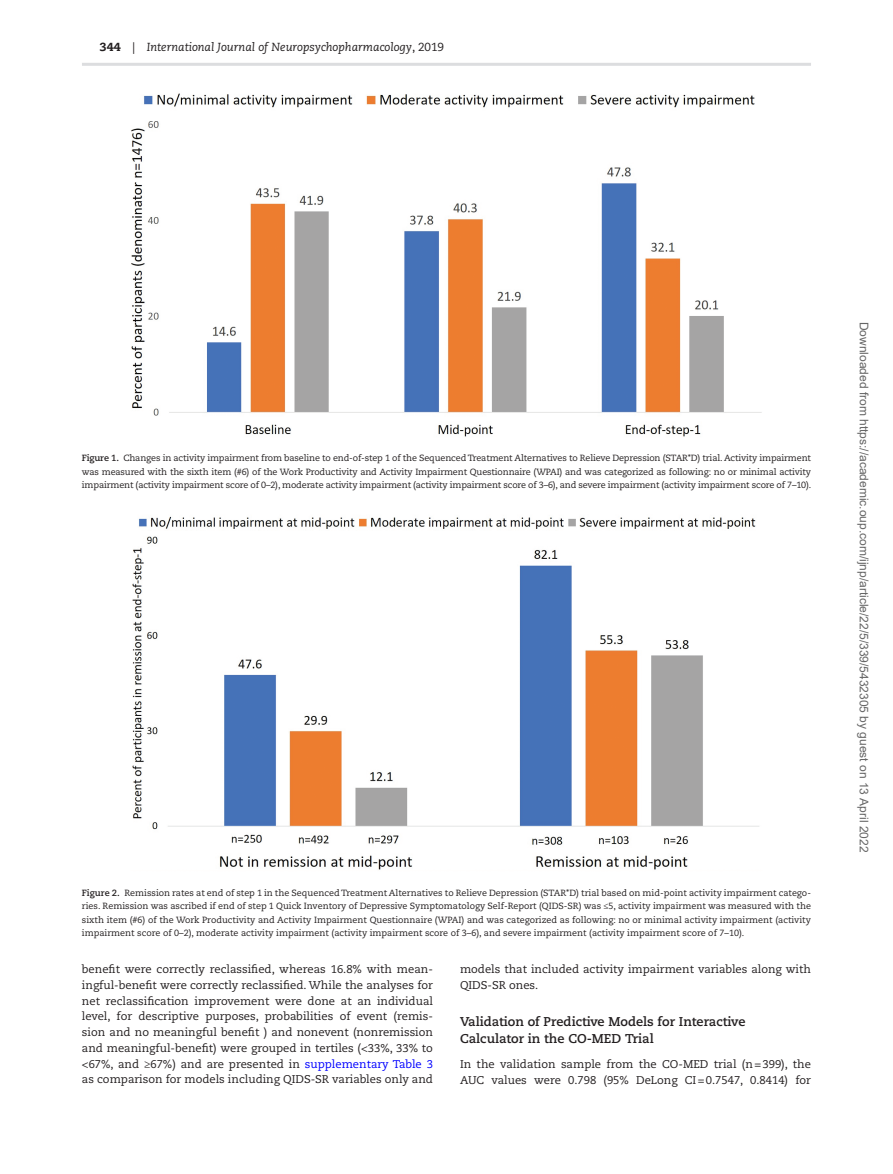
<style>
.page{position:relative;width:893px;height:1174px;background:#fff}
.page>*{position:absolute;margin:0;border:0;box-sizing:border-box;transform-origin:0 0}
.t1{font:700 12.75px/16.5px "Caecilia LT Std";color:#231f20}
.t2{font:12px "Arial";color:#666}
.t3{font:italic 11.7px "Caecilia LT Std";color:#231f20}
.t4{font:11.25px/15.8px "Caecilia LT Std";color:#231f20}
.t5{font:9px/13.5px "Caecilia LT Std";letter-spacing:-.015em;color:#231f20;text-align:justify}
.s1{font-weight:800;font-style:normal}
.s2{font-style:normal}
.s3{font-weight:700}
.s4{color:#00f}
</style>
<div class="page">
<hr style="left:82px;top:63px;width:729px;height:3px;background:#dcdddf">
<img style="left:132px;top:516px;width:627px;height:354px">
<img style="left:131px;top:93px;width:631px;height:344px">
<p class="t3" style="left:100px;top:40px;width:346px"><span class="s1">344</span> <span class="s2">|</span> International Journal of Neuropsychopharmacology<span class="s2">, 2019</span></p>
<p class="t5" style="left:82px;top:451px;width:731px"><span class="s3">Figure 1.</span> Changes in activity impairment from baseline to end-of-step 1 of the Sequenced Treatment Alternatives to Relieve Depression (STAR*D) trial. Activity impairment was measured with the sixth item (#6) of the Work Productivity and Activity Impairment Questionnaire (WPAI) and was categorized as following: no or minimal activity impairment (activity impairment score of 0–2), moderate activity impairment (activity impairment score of 3–6), and severe impairment (activity impairment score of 7–10).</p>
<p class="t5" style="left:82px;top:886px;width:731px"><span class="s3">Figure 2.</span> Remission rates at end of step 1 in the Sequenced Treatment Alternatives to Relieve Depression (STAR*D) trial based on mid-point activity impairment catego&shy;ries. Remission was ascribed if end of step 1 Quick Inventory of Depressive Symptomatology Self-Report (QIDS-SR) was ≤5, activity impairment was measured with the sixth item (#6) of the Work Productivity and Activity Impairment Questionnaire (WPAI) and was categorized as following: no or minimal activity impairment (activity impairment score of 0–2), moderate activity impairment (activity impairment score of 3–6), and severe impairment (activity impairment score of 7–10).</p>
<p class="t4" style="left:82px;top:961px;width:353px;text-align:justify">benefit were correctly reclassified, whereas 16.8% with mean&shy;ingful-benefit were correctly reclassified. While the analyses for net reclassification improvement were done at an individual level, for descriptive purposes, probabilities of event (remis&shy;sion and no meaningful benefit ) and nonevent (nonremission and meaningful-benefit) were grouped in tertiles (&lt;33%, 33% to &lt;67%, and ≥67%) and are presented in <span class="s4">supplementary Table 3 </span>as comparison for models including QIDS-SR variables only and</p>
<p class="t4" style="left:460px;top:961px;width:353px">models that included activity impairment variables along with<br>QIDS-SR ones.</p>
<h1 class="t1" style="left:460px;top:1013px;width:287px">Validation of Predictive Models for Interactive<br>Calculator in the CO-MED Trial</h1>
<p class="t4" style="left:460px;top:1056px;width:353px">In the validation sample from the CO-MED trial (n=399), the<br>AUC values were 0.798 (95% DeLong CI=0.7547, 0.8414) for</p>
<h2 class="t2" style="left:868px;top:321px;width:532px;rotate:90deg">Downloaded from https://academic.oup.com/ijnp/article/22/5/339/5432305 by guest on 13 April 2022</h2>
</div>
